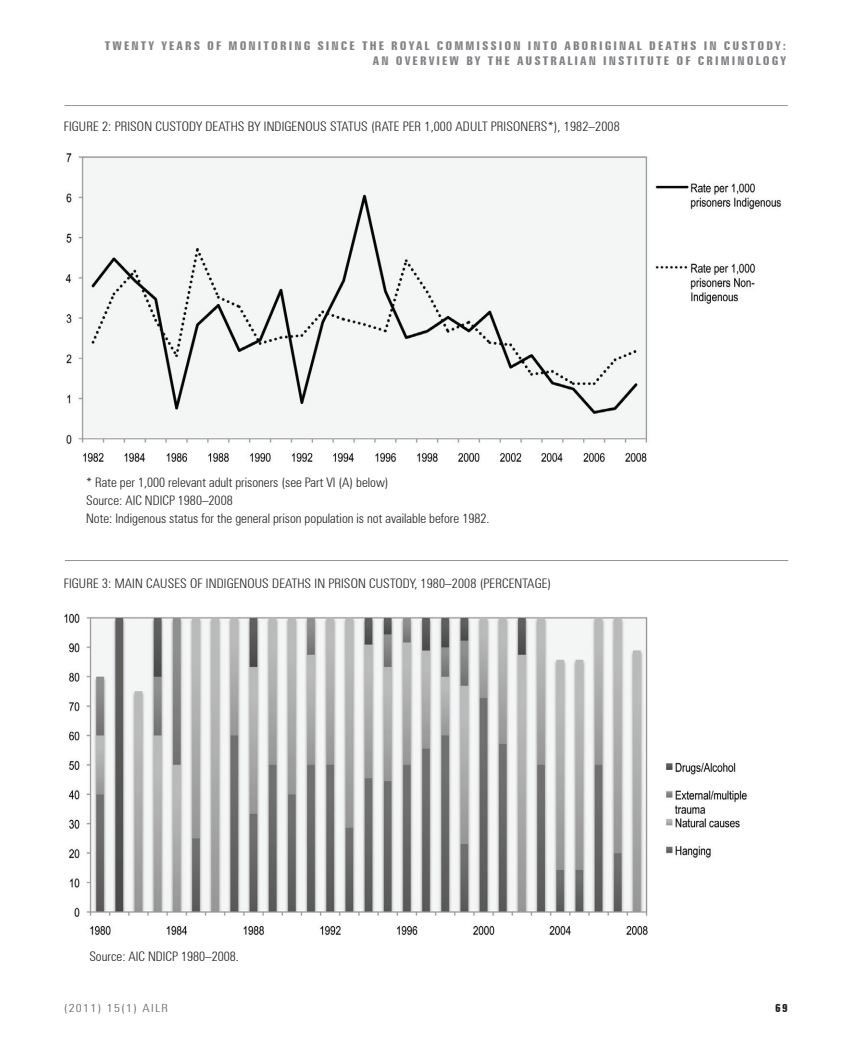
<style>
.page{position:relative;width:851px;height:1063px;background:#fff}
.page>*{position:absolute;margin:0;border:0;box-sizing:border-box;transform-origin:0 0}
.t1{font:300 condensed 13.2px/18px "Zurich BT";color:#231f20}
.t2{font:700 extra-condensed 12px/15px "Zurich BT";letter-spacing:.15em;color:#808285;text-align:right;scale:1.15 1}
.t3{font:300 condensed 11.25px "Zurich BT";letter-spacing:.1em;color:#636366;scale:1.15 1}
.t4{font:700 extra-condensed 11.25px "Zurich BT";color:#231f20;scale:1.15 1}
</style>
<div class="page">
<img style="left:65px;top:153px;width:717px;height:309px">
<hr style="left:64px;top:105px;width:723px;height:1px;background:#939598">
<hr style="left:65px;top:560px;width:723px;height:1px;background:#939598">
<img style="left:64px;top:613px;width:683px;height:323px">
<p class="t2" style="left:105px;top:39px;width:594px">TWENTY YEARS OF MONITORING SINCE THE ROYAL COMMISSION INTO ABORIGINAL DEATHS IN CUSTODY:<br>AN OVERVIEW BY THE AUSTRALIAN INSTITUTE OF CRIMINOLOGY</p>
<p class="t1" style="left:64px;top:117px;width:557px">Figure 2: Prison custody deaths by Indigenous status (rate per 1,000 adult prisoners*), 1982–2008</p>
<p class="t1" style="left:86px;top:473px;width:405px">* Rate per 1,000 relevant adult prisoners (see Part VI (A) below)<br>Source: AIC NDICP 1980–2008<br>Note: Indigenous status for the general prison population is not available before 1982.</p>
<p class="t1" style="left:64px;top:574px;width:59px">Figure 3: Main</p>
<p class="t1" style="left:146px;top:574px;width:406px">causes of Indigenous deaths in prison custody, 1980–2008 (percentage)</p>
<p class="t1" style="left:89px;top:947px;width:151px">Source: AIC NDICP 1980–2008.</p>
<p class="t3" style="left:64px;top:1001px;width:92px">(2011) 15(1) AILR</p>
<p class="t4" style="left:775px;top:1002px;width:13px">69</p>
</div>
